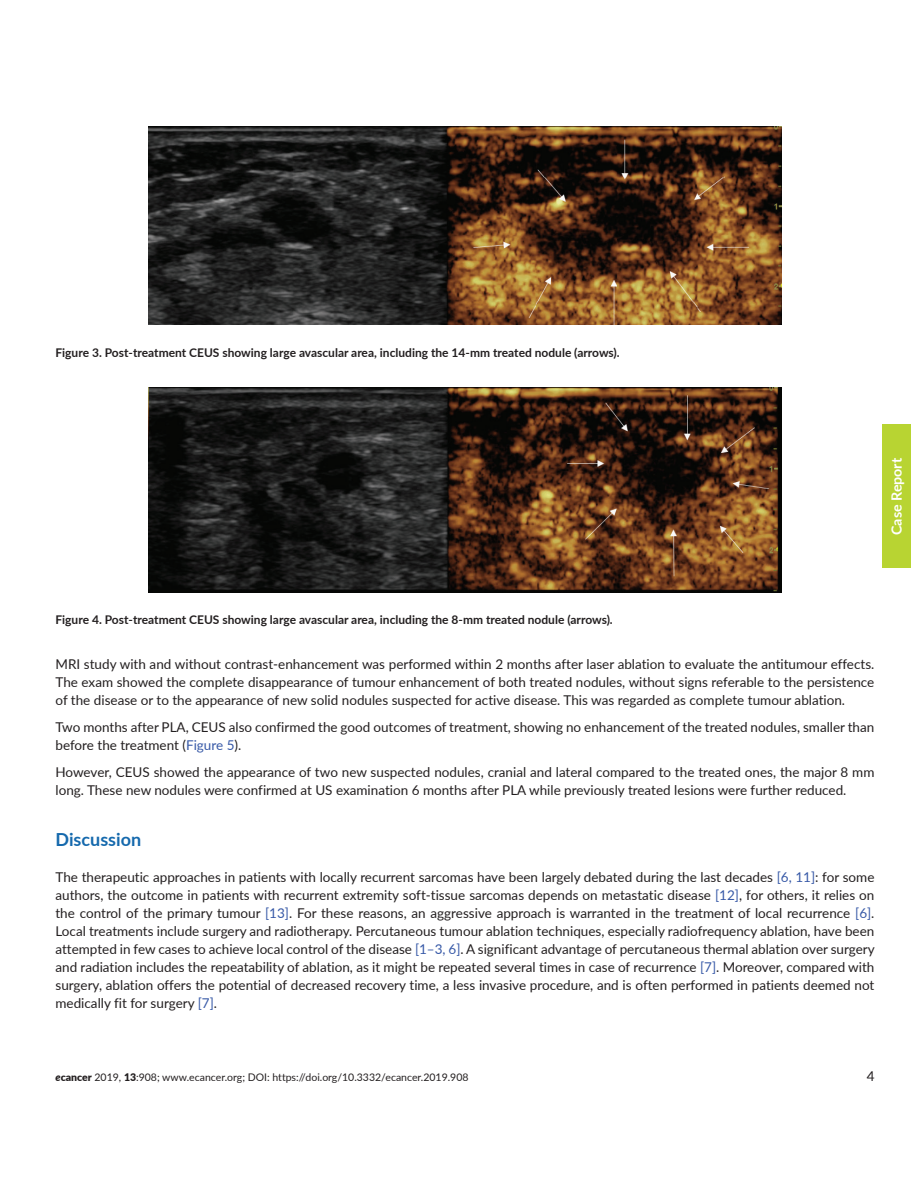
<style>
.page{position:relative;width:918px;height:1188px;background:#fff}
.page>*{position:absolute;margin:0;border:0;box-sizing:border-box;transform-origin:0 0}
.t1{font:700 18px "Lato";color:#1569ad}
.t2{font:700 14.25px "Lato";color:#fff}
.t3{font:13.5px/18px "Lato";color:#231f20;text-align:justify}
.t4{font:700 12px "Lato";color:#231f20}
.t5{font:10.5px "Lato";color:#231f20}
.s1{color:#3759a7}
.s2{font-weight:900;font-style:italic}
.s3{font-weight:900}
</style>
<div class="page">
<div style="left:882px;top:425px;width:29px;height:143px;background:#b8d432"></div>
<img style="left:149px;top:126px;width:632px;height:199px">
<img style="left:148px;top:387px;width:634px;height:205px">
<p class="t4" style="left:56px;top:344px;width:566px">Figure 3. Post-treatment CEUS showing large avascular area, including the 14-mm treated nodule (arrows).</p>
<p class="t2" style="left:886px;top:535px;width:79px;rotate:-90deg">Case Report</p>
<p class="t4" style="left:56px;top:611px;width:559px">Figure 4. Post-treatment CEUS showing large avascular area, including the 8-mm treated nodule (arrows).</p>
<p class="t3" style="left:56px;top:655px;width:820px">MRI study with and without contrast-enhancement was performed within 2 months after laser ablation to evaluate the antitumour effects.<br>The exam showed the complete disappearance of tumour enhancement of both treated nodules, without signs referable to the persistence of the disease or to the appearance of new solid nodules suspected for active disease. This was regarded as complete tumour ablation.</p>
<p class="t3" style="left:56px;top:718px;width:820px">Two months after PLA, CEUS also confirmed the good outcomes of treatment, showing no enhancement of the treated nodules, smaller than before the treatment (<span class="s1">Figure 5</span>).</p>
<p class="t3" style="left:56px;top:763px;width:820px">However, CEUS showed the appearance of two new suspected nodules, cranial and lateral compared to the treated ones, the major 8 mm long. These new nodules were confirmed at US examination 6 months after PLA while previously treated lesions were further reduced.</p>
<h1 class="t1" style="left:56px;top:827px;width:87px">Discussion</h1>
<p class="t3" style="left:56px;top:868px;width:821px">The therapeutic approaches in patients with locally recurrent sarcomas have been largely debated during the last decades <span class="s1">[6, 11]</span>: for some authors, the outcome in patients with recurrent extremity soft-tissue sarcomas depends on metastatic disease <span class="s1">[12]</span>, for others, it relies on the control of the primary tumour <span class="s1">[13]</span>. For these reasons, an aggressive approach is warranted in the treatment of local recurrence <span class="s1">[6]</span>.<br>Local treatments include surgery and radiotherapy. Percutaneous tumour ablation techniques, especially radiofrequency ablation, have been attempted in few cases to achieve local control of the disease <span class="s1">[1–3, 6]</span>. A significant advantage of percutaneous thermal ablation over surgery and radiation includes the repeatability of ablation, as it might be repeated several times in case of recurrence <span class="s1">[7]</span>. Moreover, compared with surgery, ablation offers the potential of decreased recovery time, a less invasive procedure, and is often performed in patients deemed not medically fit for surgery <span class="s1">[7]</span>.</p>
<p class="t5" style="left:56px;top:1070px;width:415px"><span class="s2">e</span><span class="s3">cancer</span> 2019, <span class="s3">13</span>:908; www.ecancer.org; DOI: https://doi.org/10.3332/ecancer.2019.908</p>
<p class="t3" style="left:867px;top:1067px;width:9px">4</p>
</div>
